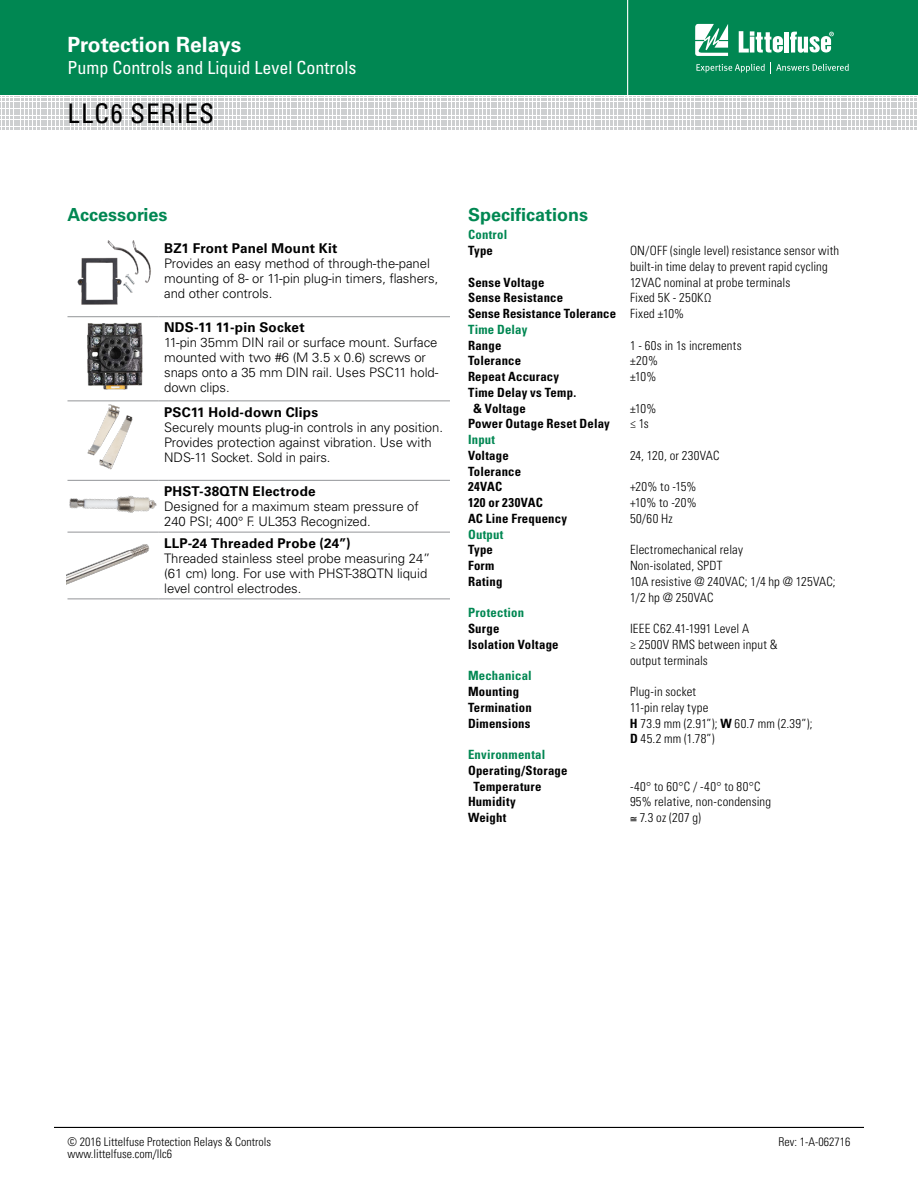
<style>
.page{position:relative;width:918px;height:1188px;background:#fff}
.page>*{position:absolute;margin:0;border:0;box-sizing:border-box;transform-origin:0 0}
.SERIES{font:condensed 27px "Univers LT Std";letter-spacing:.04em;color:#000}
.t1{font:700 21px "Univers LT Std";color:#fff}
.t2{font:condensed 18px "Univers LT Std";color:#fff}
.Facts_Subhead{font:700 18px "Univers LT Std";color:#008752}
.Acess_table_text{font:700 13.5px "Univers LT Std";letter-spacing:.015em;color:#000}
.Acess_table_text-2{font:300 13.2px/15px "Univers LT Std";letter-spacing:-.005em;color:#000}
.Specification_text{font:300 condensed 12.75px/15.8px "Univers LT Std";letter-spacing:.015em;color:#000}
.Specification_text-2{font:700 condensed 12.75px/15.8px "Univers LT Std";letter-spacing:.015em;color:#000}
.spec_subhead_green{font:700 condensed 12.75px "Univers LT Std";letter-spacing:.015em;color:#008752}
.Specification_text-3{font:300 condensed 12.75px "Univers LT Std";letter-spacing:.035em;color:#000}
.t3{font:300 condensed 12px "Univers LT Std";color:#000}
.s1{font-weight:300}
.s2{font-weight:700}
</style>
<div class="page">
<div style="left:0;top:0;width:918px;height:95px;background:#008752"></div>
<svg style="left:0;top:96px;width:917px;height:34px"></svg>
<hr style="left:627px;top:0;width:1px;height:98px;background:#fff">
<svg style="left:695px;top:24px;width:33px;height:32px"></svg>
<div style="left:784px;top:32px;width:5px;height:21px;background:#fff"></div>
<svg style="left:790px;top:32px;width:44px;height:21px"></svg>
<svg style="left:739px;top:31px;width:44px;height:22px"></svg>
<svg style="left:696px;top:62px;width:153px;height:11px"></svg>
<hr style="left:54px;top:1127px;width:810px;height:1px;background:#000">
<hr style="left:68px;top:480px;width:90px;height:1px;background:#939598">
<hr style="left:158px;top:480px;width:292px;height:1px;background:#939598">
<hr style="left:68px;top:599px;width:90px;height:1px;background:#939598">
<hr style="left:158px;top:599px;width:292px;height:1px;background:#939598">
<hr style="left:68px;top:316px;width:90px;height:1px;background:#939598">
<hr style="left:158px;top:316px;width:292px;height:1px;background:#939598">
<hr style="left:68px;top:401px;width:90px;height:1px;background:#939598">
<hr style="left:158px;top:401px;width:292px;height:1px;background:#939598">
<hr style="left:68px;top:532px;width:90px;height:1px;background:#939598">
<hr style="left:158px;top:532px;width:292px;height:1px;background:#939598">
<img style="left:77px;top:240px;width:74px;height:65px">
<img style="left:87px;top:322px;width:56px;height:68px">
<img style="left:87px;top:404px;width:46px;height:66px">
<img style="left:69px;top:496px;width:88px;height:17px">
<img style="left:67px;top:544px;width:83px;height:41px">
<h2 class="t1" style="left:68px;top:33px;width:175px">Protection Relays</h2>
<h3 class="t2" style="left:68px;top:56px;width:290px">Pump Controls and Liquid Level Controls</h3>
<p class="SERIES" style="left:68px;top:96px;width:148px">LLC6 SERIES</p>
<p class="Facts_Subhead" style="left:68px;top:204px;width:101px">Accessories</p>
<p class="Acess_table_text" style="left:164px;top:240px;width:175px">BZ1 Front Panel Mount Kit</p>
<p class="Acess_table_text-2" style="left:164px;top:256px;width:276px">Provides an easy method of through-the-panel mounting of 8- or 11-pin plug-in timers, flashers, and other controls.</p>
<p class="Acess_table_text" style="left:164px;top:320px;width:142px">NDS-11 11-pin Socket</p>
<p class="Acess_table_text-2" style="left:164px;top:335px;width:276px">11-pin 35mm DIN rail or surface mount. Surface mounted with two #6 (M 3.5 x 0.6) screws or snaps onto a 35 mm DIN rail. Uses PSC11 hold&shy;down clips.</p>
<p class="Acess_table_text" style="left:164px;top:404px;width:156px">PSC11 Hold-down Clips</p>
<p class="Acess_table_text-2" style="left:164px;top:419px;width:280px">Securely mounts plug-in controls in any position.<br>Provides protection against vibration. Use with<br>NDS-11 Socket. Sold in pairs.</p>
<p class="Acess_table_text" style="left:164px;top:483px;width:153px">PHST-38QTN Electrode</p>
<p class="Acess_table_text-2" style="left:164px;top:499px;width:256px">Designed for a maximum steam pressure of<br>240 PSI; 400° F. UL353 Recognized.</p>
<p class="Acess_table_text" style="left:164px;top:535px;width:188px">LLP-24 Threaded Probe (24”)</p>
<p class="Acess_table_text-2" style="left:164px;top:551px;width:268px">Threaded stainless steel probe measuring 24” (61 cm) long. For use with PHST-38QTN liquid level control electrodes.</p>
<p class="Facts_Subhead" style="left:468px;top:204px;width:122px">Specifications</p>
<p class="spec_subhead_green" style="left:468px;top:227px;width:41px">Control</p>
<p class="Specification_text-2" style="left:468px;top:243px;width:26px">Type</p>
<p class="Specification_text" style="left:630px;top:243px;width:211px">ON/OFF (single level) resistance sensor with</p>
<p class="Specification_text" style="left:630px;top:258px;width:199px">built-in time delay to prevent rapid cycling</p>
<p class="Specification_text-2" style="left:468px;top:274px;width:78px">Sense Voltage</p>
<p class="Specification_text" style="left:630px;top:274px;width:162px">12VAC nominal at probe terminals</p>
<p class="Specification_text-2" style="left:468px;top:290px;width:97px">Sense Resistance</p>
<p class="Specification_text" style="left:630px;top:290px;width:83px">Fixed 5K - 250KΩ</p>
<p class="Specification_text-2" style="left:468px;top:306px;width:218px">Sense Resistance Tolerance <span class="s1">Fixed ±10%</span></p>
<p class="spec_subhead_green" style="left:468px;top:321px;width:61px">Time Delay</p>
<p class="Specification_text-2" style="left:468px;top:337px;width:35px">Range</p>
<p class="Specification_text" style="left:630px;top:337px;width:113px">1 - 60s in 1s increments</p>
<p class="Specification_text-2" style="left:468px;top:353px;width:55px">Tolerance</p>
<p class="Specification_text" style="left:630px;top:353px;width:30px">±20%</p>
<p class="Specification_text-2" style="left:468px;top:369px;width:93px">Repeat Accuracy</p>
<p class="Specification_text" style="left:630px;top:369px;width:28px">±10%</p>
<p class="Specification_text-2" style="left:474px;top:384px;width:104px;text-indent:-6px">Time Delay vs Temp. &amp; Voltage</p>
<p class="Specification_text" style="left:630px;top:400px;width:28px">±10%</p>
<p class="Specification_text-2" style="left:468px;top:416px;width:143px">Power Outage Reset Delay</p>
<p class="Specification_text" style="left:630px;top:416px;width:20px">≤ 1s</p>
<p class="spec_subhead_green" style="left:468px;top:432px;width:29px">Input</p>
<p class="Specification_text-2" style="left:468px;top:447px;width:42px">Voltage</p>
<p class="Specification_text" style="left:630px;top:447px;width:91px">24, 120, or 230VAC</p>
<p class="Specification_text-2" style="left:468px;top:463px;width:55px">Tolerance<br>24VAC</p>
<p class="Specification_text" style="left:630px;top:479px;width:68px">+20% to -15%</p>
<p class="Specification_text-2" style="left:468px;top:495px;width:76px">120 or 230VAC</p>
<p class="Specification_text" style="left:630px;top:495px;width:68px">+10% to -20%</p>
<p class="Specification_text-2" style="left:468px;top:510px;width:101px">AC Line Frequency</p>
<p class="Specification_text" style="left:630px;top:510px;width:44px">50/60 Hz</p>
<p class="spec_subhead_green" style="left:468px;top:526px;width:37px">Output</p>
<p class="Specification_text-2" style="left:468px;top:542px;width:26px">Type</p>
<p class="Specification_text" style="left:630px;top:542px;width:115px">Electromechanical relay</p>
<p class="Specification_text-2" style="left:468px;top:558px;width:28px">Form</p>
<p class="Specification_text" style="left:630px;top:558px;width:94px">Non-isolated, SPDT</p>
<p class="Specification_text-2" style="left:468px;top:573px;width:36px">Rating</p>
<p class="Specification_text" style="left:630px;top:573px;width:207px">10A resistive @ 240VAC; 1/4 hp @ 125VAC;</p>
<p class="Specification_text" style="left:630px;top:589px;width:85px">1/2 hp @ 250VAC</p>
<p class="spec_subhead_green" style="left:468px;top:605px;width:58px">Protection</p>
<p class="Specification_text-2" style="left:468px;top:621px;width:33px">Surge</p>
<p class="Specification_text" style="left:630px;top:621px;width:121px">IEEE C62.41-1991 Level A</p>
<p class="Specification_text-2" style="left:468px;top:636px;width:92px">Isolation Voltage</p>
<p class="Specification_text" style="left:630px;top:636px;width:149px">≥ 2500V RMS between input &amp; output terminals</p>
<p class="spec_subhead_green" style="left:468px;top:668px;width:65px">Mechanical</p>
<p class="Specification_text-2" style="left:468px;top:684px;width:53px">Mounting</p>
<p class="Specification_text" style="left:630px;top:684px;width:68px">Plug-in socket</p>
<p class="Specification_text-2" style="left:468px;top:699px;width:65px">Termination</p>
<p class="Specification_text" style="left:630px;top:699px;width:80px">11-pin relay type</p>
<p class="Specification_text-2" style="left:468px;top:715px;width:64px">Dimensions</p>
<p class="Specification_text" style="left:630px;top:715px;width:184px"><span class="s2">H</span> 73.9 mm (2.91”); <span class="s2">W</span> 60.7 mm (2.39”);<br><span class="s2">D</span> 45.2 mm (1.78”)</p>
<p class="spec_subhead_green" style="left:468px;top:747px;width:79px">Environmental</p>
<p class="Specification_text-2" style="left:474px;top:762px;width:95px;text-indent:-6px">Operating/Storage<br>Temperature</p>
<p class="Specification_text-3" style="left:630px;top:778px;width:132px">-40° to 60°C / -40° to 80°C</p>
<p class="Specification_text-2" style="left:468px;top:794px;width:49px">Humidity</p>
<p class="Specification_text" style="left:630px;top:794px;width:143px">95% relative, non-condensing</p>
<p class="Specification_text-2" style="left:468px;top:810px;width:40px">Weight</p>
<p class="Specification_text" style="left:630px;top:810px;width:73px">≅ 7.3 oz (207 g)</p>
<p class="t3" style="left:68px;top:1134px;width:205px">© 2016 Littelfuse Protection Relays &amp; Controls</p>
<p class="t3" style="left:779px;top:1134px;width:73px">Rev: 1-A-062716</p>
<p class="t3" style="left:68px;top:1146px;width:106px">www.littelfuse.com/llc6</p>
</div>
